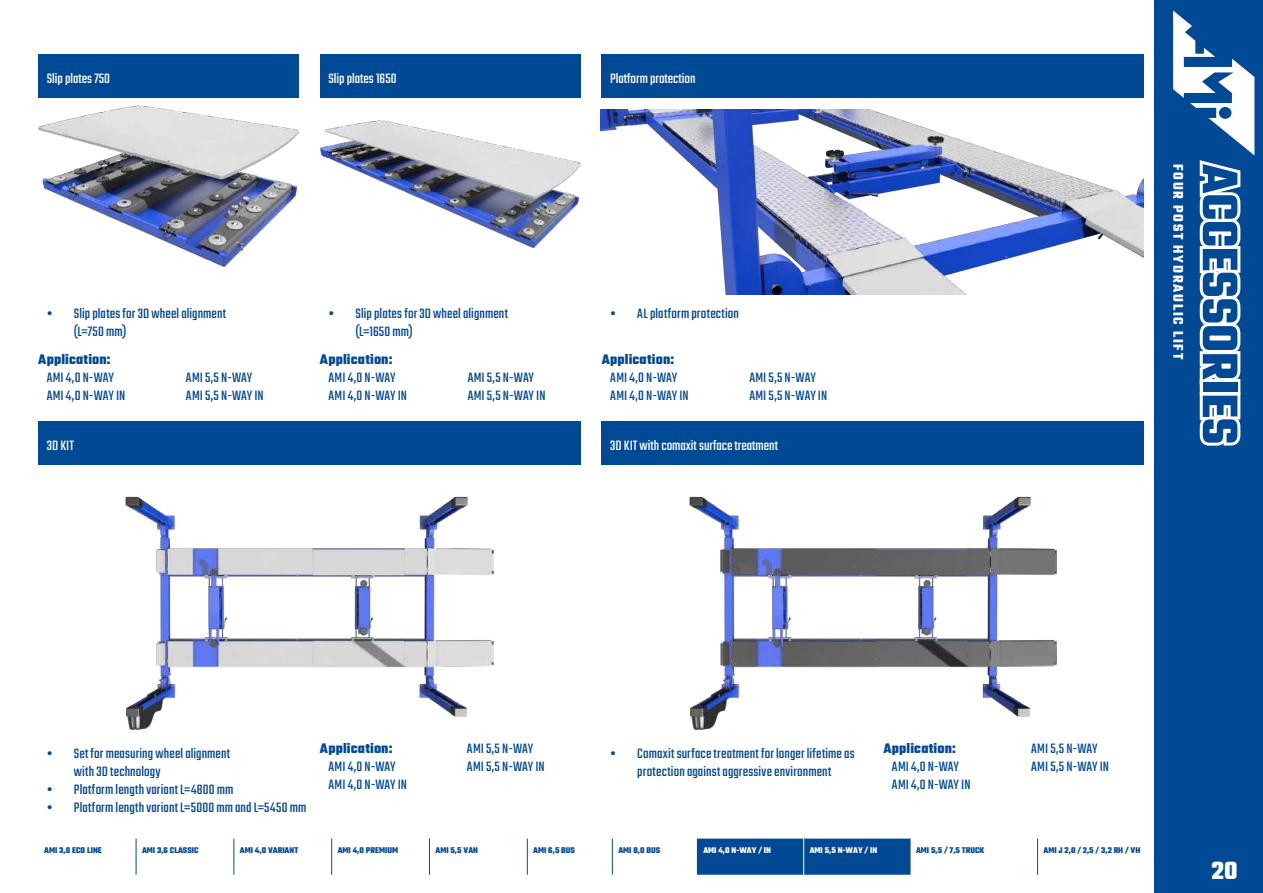
<style>
.page{position:relative;width:1263px;height:893px;background:#fff}
.page>*{position:absolute;margin:0;border:0;box-sizing:border-box;transform-origin:0 0}
.t1{font:700 54px "Teko";color:#004994}
.t2{font:700 27px "Teko";color:#fff}
.t3{font:15px/18px "Teko";letter-spacing:.005em;color:#004994}
.t4{font:15px "Teko";color:#fff}
.t5{font:700 15px "Teko";letter-spacing:.01em;color:#004994}
.t6{font:700 15px "Teko";letter-spacing:.115em;color:#fff}
.t7{font:700 9px "Teko";color:#004994}
.t8{font:700 9px "Teko";color:#fff}
</style>
<div class="page">
<img style="left:601px;top:109px;width:543px;height:186px">
<img style="left:320px;top:121px;width:260px;height:127px">
<img style="left:689px;top:496px;width:367px;height:233px">
<img style="left:39px;top:105px;width:259px;height:161px">
<img style="left:126px;top:496px;width:367px;height:233px">
<div style="left:38px;top:54px;width:261px;height:43px;background:#004994"></div>
<div style="left:38px;top:421px;width:542px;height:44px;background:#004994"></div>
<div style="left:602px;top:421px;width:542px;height:44px;background:#004994"></div>
<div style="left:320px;top:55px;width:260px;height:43px;background:#004994"></div>
<div style="left:602px;top:55px;width:542px;height:43px;background:#004994"></div>
<div style="left:698px;top:839px;width:212px;height:36px;background:#004994"></div>
<hr style="left:697px;top:839px;width:1px;height:36px;background:#004994">
<hr style="left:910px;top:839px;width:1px;height:36px;background:#004994">
<hr style="left:1037px;top:839px;width:1px;height:36px;background:#004994">
<hr style="left:136px;top:839px;width:1px;height:36px;background:#004994">
<hr style="left:234px;top:839px;width:1px;height:36px;background:#004994">
<hr style="left:331px;top:839px;width:1px;height:36px;background:#004994">
<hr style="left:429px;top:839px;width:1px;height:36px;background:#004994">
<hr style="left:527px;top:839px;width:1px;height:36px;background:#004994">
<hr style="left:612px;top:839px;width:1px;height:36px;background:#004994">
<hr style="left:803px;top:839px;width:1px;height:36px;background:#fff">
<div style="left:1155px;top:0;width:108px;height:893px;background:#004994"></div>
<svg style="left:1173px;top:11px;width:81px;height:435px"></svg>
<p class="t4" style="left:47px;top:70px;width:65px">Slip plates 750</p>
<p class="t4" style="left:328px;top:70px;width:70px">Slip plates 1650</p>
<p class="t4" style="left:610px;top:70px;width:87px">Platform protection</p>
<p class="t3" style="left:74px;top:305px;width:154px;text-indent:-27px">• Slip plates for 3D wheel alignment (L=750 mm)</p>
<p class="t5" style="left:38px;top:349px;width:74px">Application:</p>
<p class="t3" style="left:47px;top:369px;width:80px">AMI 4,0 N-WAY<br>AMI 4,0 N-WAY IN</p>
<p class="t3" style="left:186px;top:369px;width:79px">AMI 5,5 N-WAY<br>AMI 5,5 N-WAY IN</p>
<p class="t3" style="left:328px;top:305px;width:181px">• Slip plates for 3D wheel alignment</p>
<p class="t3" style="left:610px;top:305px;width:130px">• AL platform protection</p>
<p class="t3" style="left:355px;top:323px;width:59px">(L=1650 mm)</p>
<p class="t5" style="left:320px;top:349px;width:74px">Application:</p>
<p class="t3" style="left:328px;top:369px;width:80px">AMI 4,0 N-WAY<br>AMI 4,0 N-WAY IN</p>
<p class="t3" style="left:468px;top:369px;width:79px">AMI 5,5 N-WAY<br>AMI 5,5 N-WAY IN</p>
<p class="t5" style="left:602px;top:349px;width:74px">Application:</p>
<p class="t3" style="left:610px;top:369px;width:80px">AMI 4,0 N-WAY<br>AMI 4,0 N-WAY IN</p>
<p class="t3" style="left:749px;top:369px;width:79px">AMI 5,5 N-WAY<br>AMI 5,5 N-WAY IN</p>
<p class="t4" style="left:47px;top:437px;width:29px">3D KIT</p>
<p class="t4" style="left:610px;top:437px;width:169px">3D KIT with comaxit surface treatment</p>
<p class="t6" style="left:1188px;top:164px;width:197px;rotate:90deg">FOUR POST HYDRAULIC LIFT</p>
<h1 class="t1" style="left:1254px;top:164px;width:282px;rotate:90deg">ACCESSORIES</h1>
<p class="t3" style="left:74px;top:745px;width:158px;text-indent:-27px">• Set for measuring wheel alignment with 3D technology</p>
<p class="t3" style="left:47px;top:781px;width:188px">• Platform length variant L=4800 mm</p>
<p class="t3" style="left:47px;top:799px;width:261px">• Platform length variant L=5000 mm and L=5450 mm</p>
<p class="t5" style="left:320px;top:738px;width:74px">Application:</p>
<p class="t3" style="left:328px;top:758px;width:80px">AMI 4,0 N-WAY<br>AMI 4,0 N-WAY IN</p>
<p class="t3" style="left:467px;top:740px;width:79px">AMI 5,5 N-WAY<br>AMI 5,5 N-WAY IN</p>
<p class="t5" style="left:883px;top:738px;width:74px">Application:</p>
<p class="t3" style="left:610px;top:745px;width:246px;text-align:center">• Comaxit surface treatment for longer lifetime as protection against aggressive environment</p>
<p class="t3" style="left:892px;top:758px;width:80px">AMI 4,0 N-WAY<br>AMI 4,0 N-WAY IN</p>
<p class="t3" style="left:1031px;top:740px;width:79px">AMI 5,5 N-WAY<br>AMI 5,5 N-WAY IN</p>
<p class="t7" style="left:44px;top:845px;width:59px">AMI 3,0 ECO LINE</p>
<p class="t7" style="left:142px;top:845px;width:58px">AMI 3,6 CLASSIC</p>
<p class="t7" style="left:240px;top:845px;width:60px">AMI 4,0 VARIANT</p>
<p class="t7" style="left:338px;top:845px;width:62px">AMI 4,0 PREMIUM</p>
<p class="t7" style="left:435px;top:845px;width:44px">AMI 5,5 VAN</p>
<p class="t7" style="left:533px;top:845px;width:43px">AMI 6,5 BUS</p>
<p class="t7" style="left:618px;top:845px;width:43px">AMI 8,0 BUS</p>
<p class="t8" style="left:703px;top:845px;width:69px">AMI 4,0 N-WAY / IN</p>
<p class="t8" style="left:810px;top:845px;width:69px">AMI 5,5 N-WAY / IN</p>
<p class="t7" style="left:916px;top:845px;width:70px">AMI 5,5 / 7,5 TRUCK</p>
<p class="t7" style="left:1043px;top:845px;width:98px">AMI J 2,0 / 2,5 / 3,2 RH / VH</p>
<h2 class="t2" style="left:1211px;top:853px;width:28px">20</h2>
</div>
